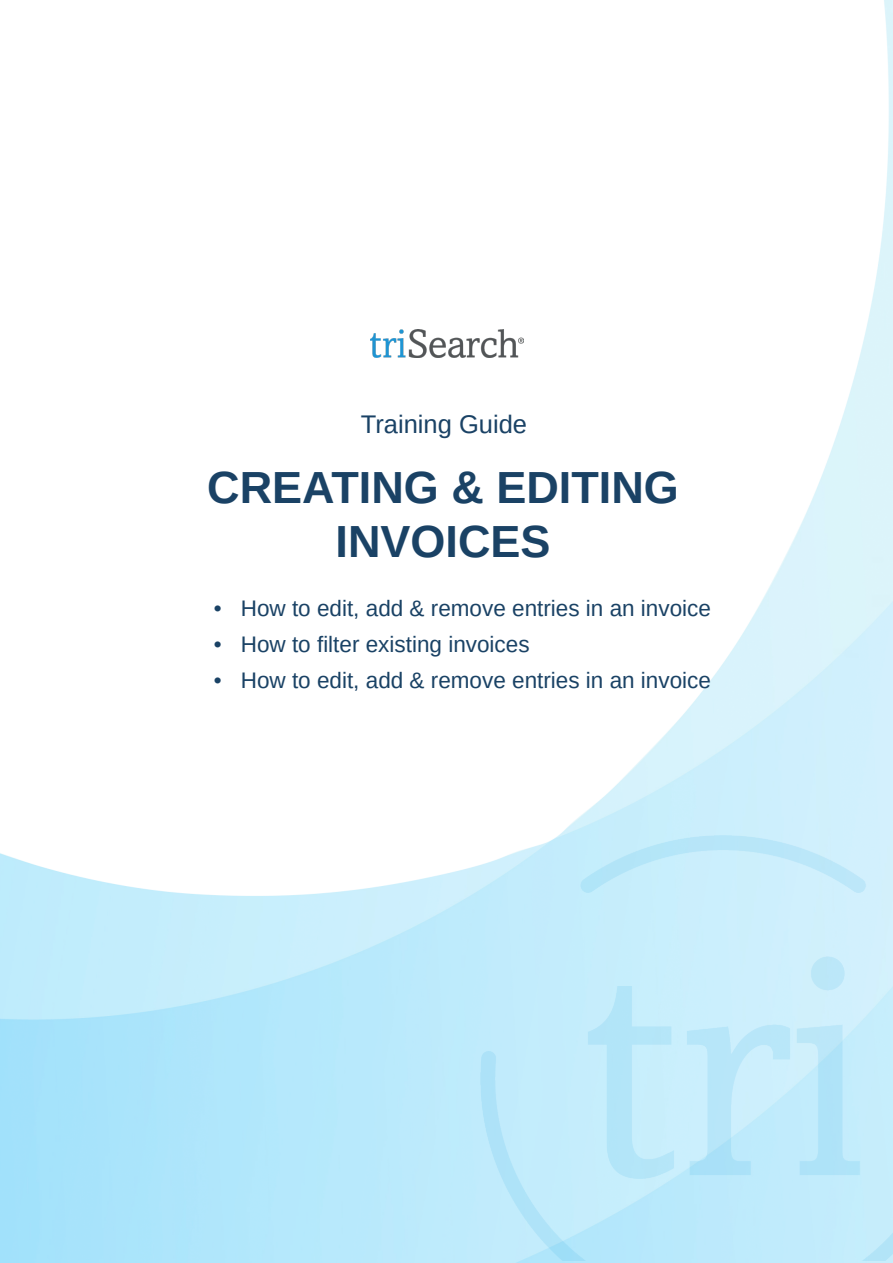
<style>
.page{position:relative;width:893px;height:1263px;background:#fff}
.page>*{position:absolute;margin:0;border:0;box-sizing:border-box;transform-origin:0 0}
.t1{font:700 45px/54px "Arimo";color:#1a4265;text-align:center}
.t2{font:25.5px "Arimo";color:#1a4265}
.t3{font:22.5px "Arimo";color:#1a4265}
</style>
<div class="page">
<img style="left:0;top:0;width:893px;height:1263px">
<img style="left:371px;top:329px;width:152px;height:29px">
<img style="left:477px;top:820px;width:416px;height:440px">
<hr style="left:54px;top:53px;width:785px;height:2px;background:#fff">
<p class="t2" style="left:361px;top:408px;width:168px">Training Guide</p>
<h1 class="t1" style="left:207px;top:460px;width:473px">CREATING &amp; EDITING<br>INVOICES</h1>
<p class="t3" style="left:214px;top:594px;width:499px">• How to edit, add &amp; remove entries in an invoice</p>
<p class="t3" style="left:214px;top:630px;width:317px">• How to filter existing invoices</p>
<p class="t3" style="left:214px;top:666px;width:499px">• How to edit, add &amp; remove entries in an invoice</p>
</div>
